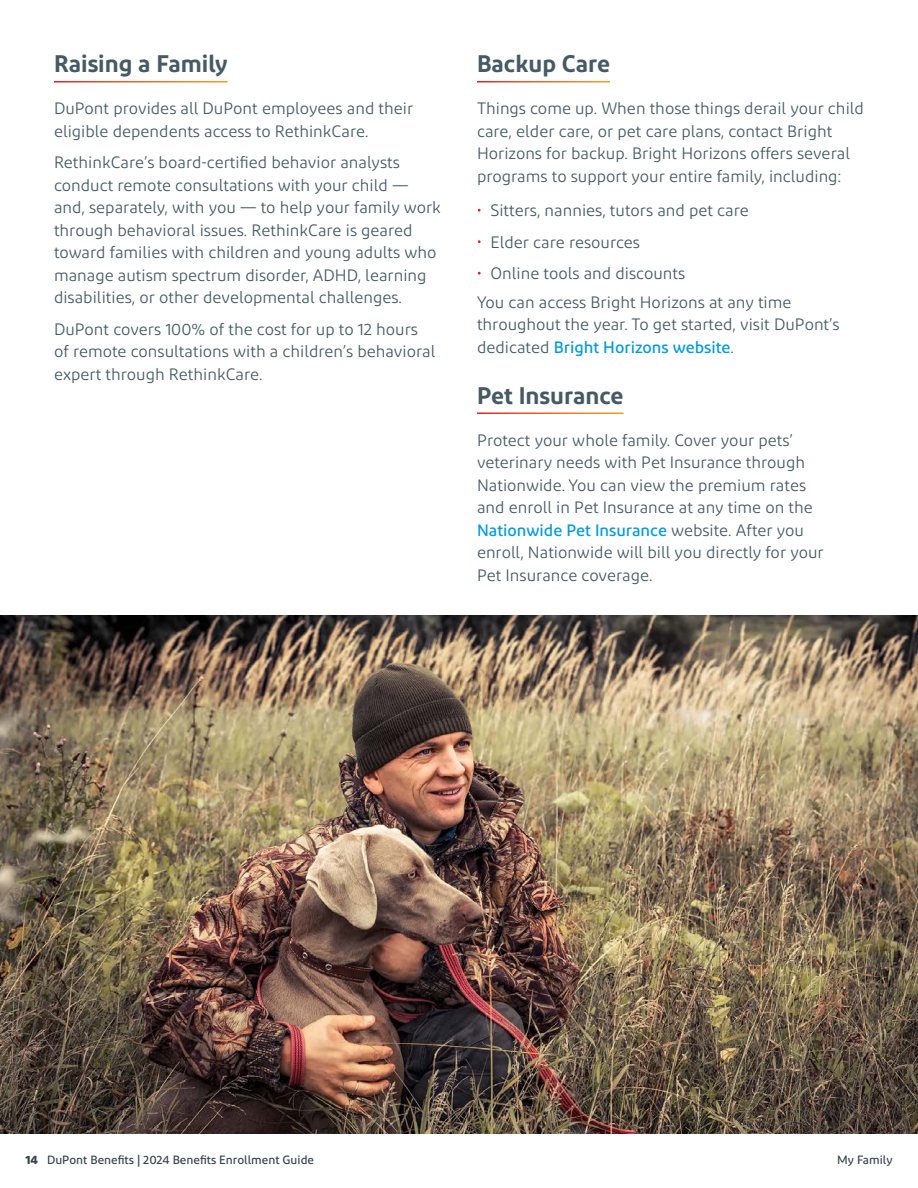
<style>
.page{position:relative;width:918px;height:1188px;background:#fff}
.page>*{position:absolute;margin:0;border:0;box-sizing:border-box;transform-origin:0 0}
.t1{font:600 24px "Diodrum";color:#455a64}
.Body{font:16.5px/22.5px "Diodrum";color:#455a64}
.t2{font:500 12px "Diodrum";color:#37464c}
.s1{color:#fff}
.s2{font-weight:500;color:#009cde}
.s3{font-weight:700}
</style>
<div class="page">
<img style="left:0;top:616px;width:918px;height:518px">
<p class="t1" style="left:54px;top:48px;width:175px">Raising a Family</p>
<p class="Body" style="left:54px;top:97px;width:361px">DuPont provides all DuPont employees and their eligible dependents access to RethinkCare.</p>
<p class="Body" style="left:54px;top:151px;width:389px">RethinkCare’s board-certified behavior analysts conduct remote consultations with your child — and, separately, with you — to help your family work through behavioral issues. RethinkCare is geared toward families with children and young adults who manage autism spectrum disorder, ADHD, learning disabilities, or other developmental challenges.</p>
<p class="Body" style="left:54px;top:317px;width:383px">DuPont covers 100% of the cost for up to 12 hours of remote consultations with a children’s behavioral expert through RethinkCare.</p>
<p class="t1" style="left:477px;top:48px;width:135px">Backup Care</p>
<p class="Body" style="left:477px;top:97px;width:389px">Things come up. When those things derail your child care, elder care, or pet care plans, contact Bright Horizons for backup. Bright Horizons offers several programs to support your entire family, including:</p>
<p class="Body" style="left:477px;top:199px;width:273px"><span class="s1">•</span> Sitters, nannies, tutors and pet care</p>
<p class="Body" style="left:477px;top:230px;width:165px"><span class="s1">•</span> Elder care resources</p>
<p class="Body" style="left:477px;top:262px;width:210px"><span class="s1">•</span> Online tools and discounts</p>
<p class="Body" style="left:477px;top:290px;width:364px">You can access Bright Horizons at any time throughout the year. To get started, visit DuPont’s dedicated <span class="s2">Bright Horizons website</span>.</p>
<p class="t1" style="left:477px;top:380px;width:148px">Pet Insurance</p>
<p class="Body" style="left:477px;top:428px;width:348px">Protect your whole family. Cover your pets’ veterinary needs with Pet Insurance through Nationwide. You can view the premium rates and enroll in Pet Insurance at any time on the <span class="s2">Nationwide Pet Insurance</span> website. After you enroll, Nationwide will bill you directly for your Pet Insurance coverage.</p>
<p class="t2" style="left:26px;top:1152px;width:290px"><span class="s3">14</span> DuPont Benefits | 2024 Benefits Enrollment Guide</p>
<p class="t2" style="left:837px;top:1152px;width:57px">My Family</p>
</div>
